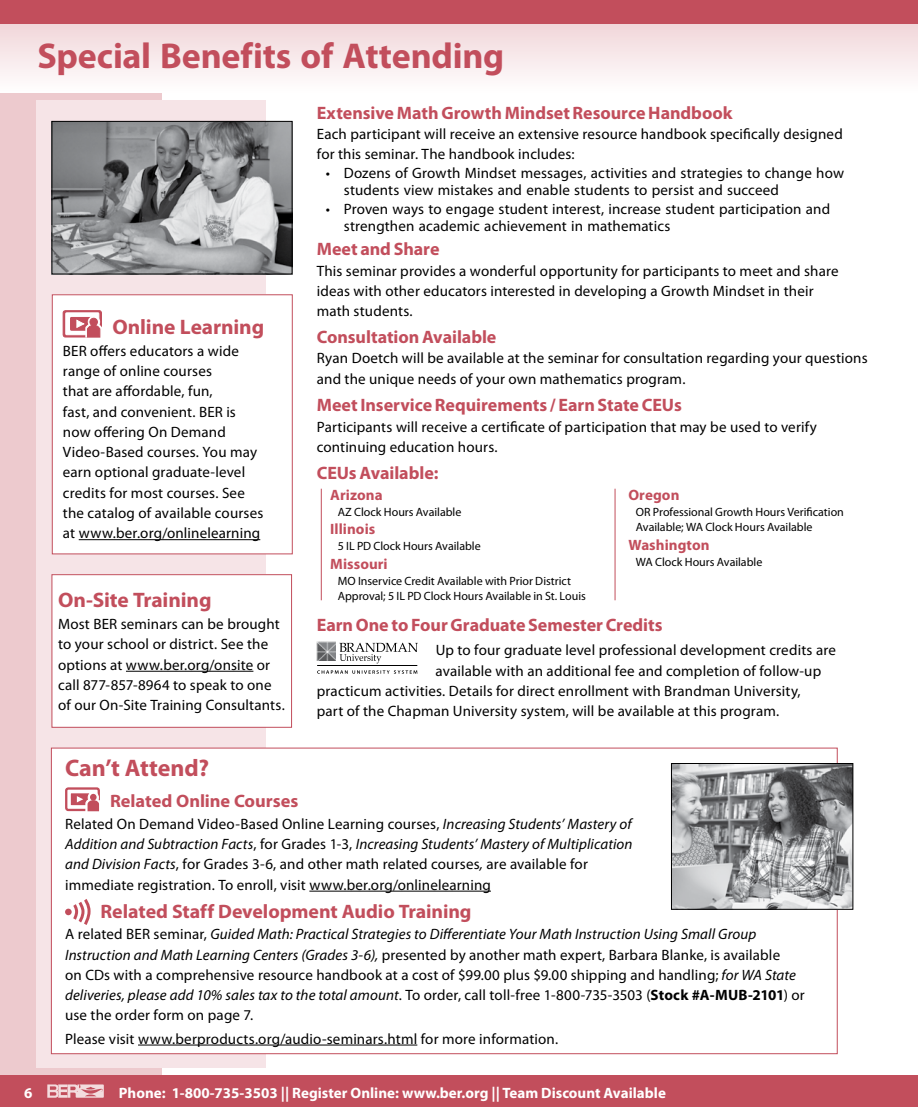
<style>
.page{position:relative;width:918px;height:1107px;background:#fff}
.page>*{position:absolute;margin:0;border:0;box-sizing:border-box;transform-origin:0 0}
.t1{font:700 36px "Myriad Pro";letter-spacing:-.005em;color:#c24e5c}
.t2{font:700 24px "Myriad Pro";letter-spacing:-.005em;color:#c24e5c}
.t3{font:700 21px "Myriad Pro";letter-spacing:-.005em;color:#c24e5c}
.t4{font:700 19.5px "Myriad Pro";letter-spacing:-.005em;color:#c24e5c}
.t5{font:700 18px "Myriad Pro";letter-spacing:-.005em;color:#c24e5c}
.t6{font:15px/20.2px "Myriad Pro";letter-spacing:.01em;color:#000}
.t7{font:700 15px "Myriad Pro";color:#fff}
.t8{font:700 15px "Myriad Pro";letter-spacing:.005em;color:#c24e5c}
.t9{font:12px/15.8px "Myriad Pro";letter-spacing:-.005em;color:#000}
.s1{font-style:italic}
.s2{font-weight:700}
</style>
<div class="page">
<div style="left:0;top:0;width:162px;height:1107px;background:#edcace"></div>
<div style="left:0;top:1076px;width:918px;height:31px;background:#c24e5c"></div>
<svg style="left:47px;top:1084px;width:57px;height:14px"></svg>
<svg style="left:0;top:24px;width:918px;height:68px"></svg>
<div style="left:0;top:0;width:918px;height:24px;background:#c24e5c"></div>
<div style="left:36px;top:101px;width:230px;height:967px;background:#f6e4e7"></div>
<hr style="left:321px;top:489px;width:1px;height:111px;background:#c24e5c">
<hr style="left:615px;top:489px;width:1px;height:111px;background:#c24e5c">
<div style="left:51px;top:748px;width:786px;height:306px;background:#fff"></div>
<hr style="left:309px;top:891px;width:182px;height:1px;background:#000">
<hr style="left:138px;top:1045px;width:279px;height:1px;background:#000">
<div style="left:65px;top:787px;width:35px;height:24px;border:2px solid #c24e5c;border-radius:2px"></div>
<div style="left:71px;top:793px;width:18px;height:12px;background:#c24e5c"></div>
<div style="left:88px;top:792px;width:11px;height:11px;border:1px solid #fff;border-radius:50%"></div>
<div style="left:89px;top:793px;width:8px;height:8px;background:#c24e5c;border-radius:50%"></div>
<div style="left:88px;top:792px;width:10px;height:10px;border:2px solid #fff;border-radius:50%"></div>
<svg style="left:77px;top:796px;width:23px;height:16px"></svg>
<svg style="left:73px;top:899px;width:18px;height:26px"></svg>
<div style="left:65px;top:909px;width:7px;height:6px;background:#c24e5c;border-radius:50%"></div>
<div style="left:52px;top:295px;width:240px;height:259px;background:#fff"></div>
<hr style="left:79px;top:539px;width:181px;height:1px;background:#000">
<svg style="left:63px;top:311px;width:38px;height:26px"></svg>
<div style="left:63px;top:310px;width:39px;height:27px;border:1px solid #c24e5c;border-radius:2px"></div>
<div style="left:66px;top:313px;width:33px;height:22px;background:#fff"></div>
<div style="left:66px;top:313px;width:33px;height:22px;border:1px solid #fff"></div>
<div style="left:71px;top:317px;width:24px;height:13px;background:#c24e5c"></div>
<div style="left:70px;top:317px;width:25px;height:13px;border:1px solid #c24e5c"></div>
<div style="left:88px;top:316px;width:12px;height:11px;border:1px solid #fff;border-radius:50%"></div>
<div style="left:90px;top:318px;width:8px;height:8px;border:1px solid #c24e5c;border-radius:50%"></div>
<svg style="left:76px;top:320px;width:26px;height:17px"></svg>
<div style="left:52px;top:575px;width:240px;height:152px;background:#fff"></div>
<hr style="left:126px;top:671px;width:127px;height:1px;background:#000">
<div style="left:52px;top:574px;width:240px;height:153px;border:1px solid #c24e5c"></div>
<svg style="left:339px;top:643px;width:79px;height:20px"></svg>
<svg style="left:317px;top:670px;width:100px;height:4px"></svg>
<img style="left:317px;top:641px;width:19px;height:20px">
<hr style="left:317px;top:665px;width:100px;height:1px;background:#000">
<img style="left:673px;top:765px;width:178px;height:142px">
<div style="left:671px;top:763px;width:182px;height:146px;border:1px solid #000"></div>
<img style="left:54px;top:123px;width:236px;height:149px">
<div style="left:52px;top:121px;width:240px;height:153px;border:1px solid #000"></div>
<h1 class="t1" style="left:38px;top:32px;width:468px">Special Benefits of Attending</h1>
<p class="t5" style="left:317px;top:101px;width:417px">Extensive Math Growth Mindset Resource Handbook</p>
<p class="t6" style="left:317px;top:124px;width:528px">Each participant will receive an extensive resource handbook specifically designed for this seminar. The handbook includes:</p>
<p class="t6" style="left:344px;top:164px;width:502px;line-height:17.2px;text-indent:-18px">• Dozens of Growth Mindset messages, activities and strategies to change how students view mistakes and enable students to persist and succeed</p>
<p class="t6" style="left:344px;top:200px;width:488px;line-height:17.2px;text-indent:-18px">• Proven ways to engage student interest, increase student participation and strengthen academic achievement in mathematics</p>
<p class="t5" style="left:317px;top:237px;width:124px">Meet and Share</p>
<p class="t6" style="left:317px;top:260px;width:523px">This seminar provides a wonderful opportunity for participants to meet and share ideas with other educators interested in developing a Growth Mindset in their math students.</p>
<p class="t5" style="left:317px;top:325px;width:181px">Consultation Available</p>
<p class="t6" style="left:317px;top:348px;width:552px">Ryan Doetch will be available at the seminar for consultation regarding your questions and the unique needs of your own mathematics program.</p>
<h3 class="t3" style="left:112px;top:313px;width:153px">Online Learning</h3>
<p class="t6" style="left:63px;top:341px;width:202px">BER offers educators a wide range of online courses<br>that are affordable, fun,<br>fast, and convenient. BER is now offering On Demand<br>Video‑Based courses. You may earn optional graduate‑level credits for most courses. See the catalog of available courses at www.ber.org/onlinelearning</p>
<p class="t5" style="left:317px;top:393px;width:367px">Meet Inservice Requirements / Earn State CEUs</p>
<p class="t6" style="left:317px;top:416px;width:502px">Participants will receive a certificate of participation that may be used to verify continuing education hours.</p>
<p class="t5" style="left:317px;top:461px;width:123px">CEUs Available:</p>
<p class="t8" style="left:330px;top:485px;width:54px">Arizona</p>
<p class="t9" style="left:338px;top:504px;width:125px">AZ Clock Hours Available</p>
<p class="t8" style="left:330px;top:520px;width:47px">Illinois</p>
<p class="t9" style="left:338px;top:538px;width:145px">5 IL PD Clock Hours Available</p>
<p class="t8" style="left:330px;top:554px;width:59px">Missouri</p>
<p class="t9" style="left:338px;top:573px;width:249px">MO Inservice Credit Available with Prior District<br>Approval; 5 IL PD Clock Hours Available in St. Louis</p>
<p class="t8" style="left:628px;top:485px;width:53px">Oregon</p>
<p class="t9" style="left:636px;top:504px;width:210px">OR Professional Growth Hours Verification<br>Available; WA Clock Hours Available</p>
<p class="t8" style="left:628px;top:535px;width:83px">Washington</p>
<p class="t9" style="left:636px;top:554px;width:128px">WA Clock Hours Available</p>
<h3 class="t3" style="left:58px;top:587px;width:155px">On‑Site Training</h3>
<p class="t6" style="left:58px;top:614px;width:228px">Most BER seminars can be brought to your school or district. See the options at www.ber.org/onsite or call 877‑857‑8964 to speak to one of our On‑Site Training Consultants.</p>
<p class="t5" style="left:317px;top:613px;width:347px">Earn One to Four Graduate Semester Credits</p>
<p class="t6" style="left:436px;top:640px;width:402px">Up to four graduate level professional development credits are</p>
<p class="t6" style="left:436px;top:660px;width:387px">available with an additional fee and completion of follow‑up</p>
<p class="t6" style="left:317px;top:680px;width:485px">practicum activities. Details for direct enrollment with Brandman University,</p>
<p class="t6" style="left:317px;top:701px;width:464px">part of the Chapman University system, will be available at this program.</p>
<h2 class="t2" style="left:65px;top:753px;width:145px">Can’t Attend?</h2>
<p class="t5" style="left:110px;top:789px;width:190px">Related Online Courses</p>
<p class="t6" style="left:65px;top:814px;width:569px">Related On Demand Video-Based Online Learning courses, <span class="s1">Increasing Students’ Mastery of Addition and Subtraction Facts</span>, for Grades 1-3, <span class="s1">Increasing Students’ Mastery of Multiplication and Division Facts</span>, for Grades 3-6, and other math related courses<span class="s1">,</span> are available for immediate registration. To enroll, visit www.ber.org/onlinelearning</p>
<h3 class="t4" style="left:101px;top:898px;width:373px">Related Staff Development Audio Training</h3>
<p class="t6" style="left:65px;top:924px;width:741px">A related BER seminar, <span class="s1">Guided Math: Practical Strategies to Differentiate Your Math Instruction Using Small Group Instruction and Math Learning Centers (Grades 3-6),</span> presented by another math expert, Barbara Blanke, is available<br>on CDs with a comprehensive resource handbook at a cost of $99.00 plus $9.00 shipping and handling; <span class="s1">for WA State deliveries, please add 10% sales tax to the total amount</span>. To order, call toll-free 1-800-735-3503 (<span class="s2">Stock #A-MUB-2101</span>) or use the order form on page 7.</p>
<p class="t6" style="left:65px;top:1028px;width:495px">Please visit www.berproducts.org/audio-seminars.html for more information.</p>
<p class="t7" style="left:24px;top:1083px;width:10px">6</p>
<p class="t7" style="left:119px;top:1083px;width:549px">Phone: 1-800-735-3503 || Register Online: www.ber.org || Team Discount Available</p>
</div>
